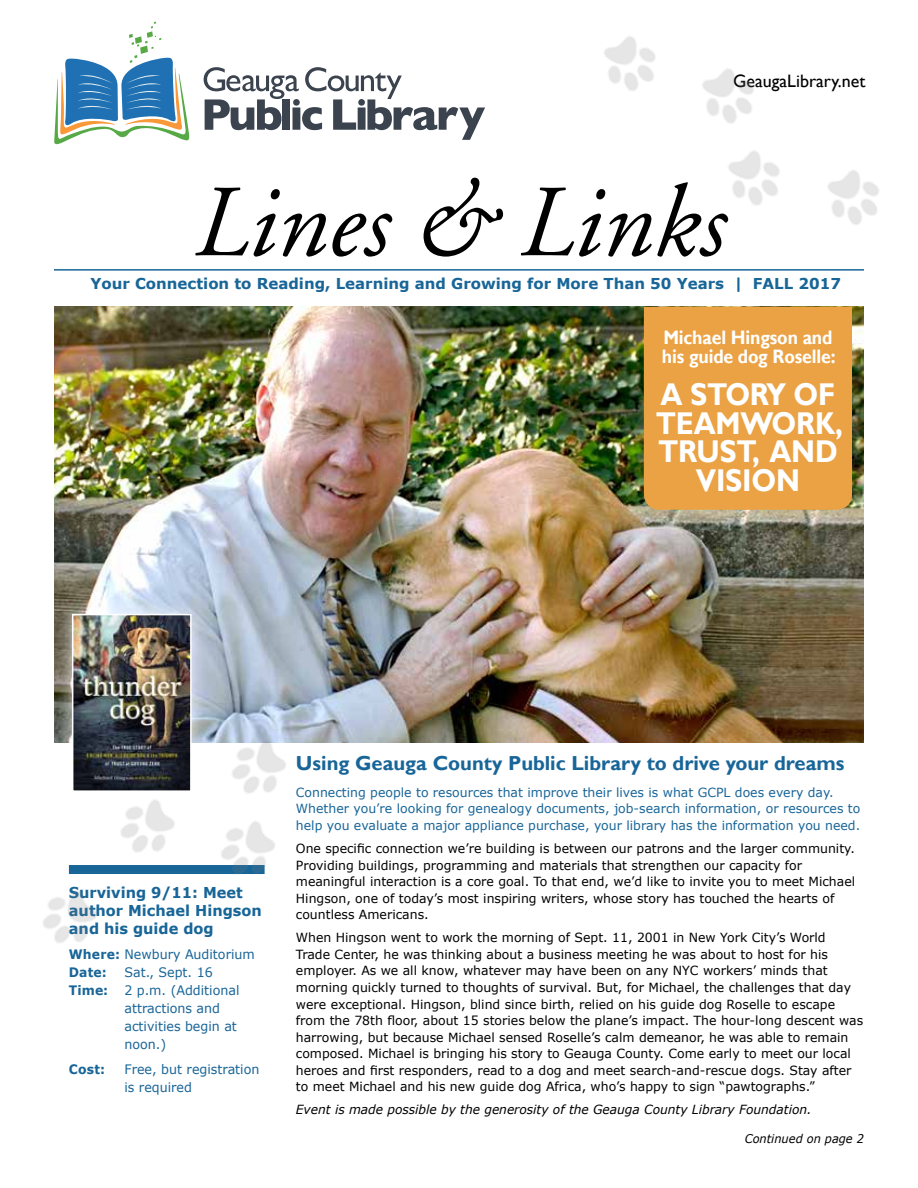
<style>
.page{position:relative;width:918px;height:1188px;background:#fff}
.page>*{position:absolute;margin:0;border:0;box-sizing:border-box;transform-origin:0 0}
.t1{font:italic 102px "Adobe Garamond";color:#000}
.t2{font:700 31.5px/28.5px "Gill Sans";letter-spacing:-.01em;color:#fff;text-align:center;scale:.9 1}
.t3{font:700 20.25px "Gill Sans";color:#186598}
.t4{font:700 19.5px/19.5px "Gill Sans";letter-spacing:-.01em;color:#fff;scale:.91 1}
.t5{font:18px "Gill Sans";color:#000}
.t6{font:700 15px/18px "Verdana";color:#186598}
.t7{font:13.05px/18px "Verdana";color:#186598}
.t8{font:700 13.05px "Verdana";color:#186598;scale:.95 1}
.t9{font:12.6px/16.5px "Verdana";color:#000}
.t10{font:12.6px/16.5px "Verdana";color:#186598}
.t11{font:italic 12.6px "Verdana";color:#000}
.t12{font:italic 12px "Verdana";color:#000;scale:.95 1}
.s1{font-weight:700}
</style>
<div class="page">
<img style="left:604px;top:36px;width:52px;height:55px">
<img style="left:54px;top:307px;width:810px;height:435px">
<div style="left:644px;top:307px;width:208px;height:203px;background:#eaa244"></div>
<div style="left:56px;top:598px;width:152px;height:210px;background:#fff;opacity:.75"></div>
<img style="left:71px;top:613px;width:121px;height:180px">
<hr style="left:54px;top:269px;width:810px;height:2px;background:#186598">
<div style="left:69px;top:865px;width:196px;height:9px;background:#186598"></div>
<svg style="left:204px;top:67px;width:281px;height:73px"></svg>
<svg style="left:54px;top:22px;width:136px;height:123px"></svg>
<img style="left:702px;top:69px;width:52px;height:54px">
<img style="left:728px;top:151px;width:52px;height:54px">
<img style="left:827px;top:170px;width:52px;height:55px">
<img style="left:200px;top:708px;width:107px;height:80px">
<img style="left:196px;top:788px;width:79px;height:86px">
<img style="left:89px;top:767px;width:107px;height:85px">
<img style="left:43px;top:865px;width:54px;height:78px">
<h3 class="t5" style="left:733px;top:70px;width:134px">GeaugaLibrary.net</h3>
<h1 class="t1" style="left:194px;top:168px;width:533px">Lines &amp; Links</h1>
<p class="t6" style="left:90px;top:275px;width:752px">Your Connection to Reading, Learning and Growing for More Than 50 Years | FALL 2017</p>
<h3 class="t4" style="left:662px;top:328px;width:193px">Michael Hingson and his guide dog Roselle:</h3>
<h2 class="t2" style="left:656px;top:381px;width:210px">A STORY OF<br>TEAMWORK,<br>TRUST, AND<br>VISION</h2>
<p class="t6" style="left:69px;top:884px;width:194px">Surviving 9/11: Meet author Michael Hingson and his guide dog</p>
<p class="t7" style="left:69px;top:945px;width:187px"><span class="s1">Where:</span> Newbury Auditorium<br><span class="s1">Date:</span></p>
<p class="t7" style="left:124px;top:963px;width:90px">Sat., Sept. 16</p>
<p class="t7" style="left:69px;top:981px;width:172px"><span class="s1">Time:</span> 2 p.m. (Additional</p>
<p class="t7" style="left:124px;top:999px;width:97px">attractions and</p>
<p class="t7" style="left:124px;top:1017px;width:114px">activities begin at</p>
<p class="t7" style="left:124px;top:1035px;width:43px">noon.)</p>
<p class="t8" style="left:69px;top:1060px;width:40px">Cost:</p>
<p class="t7" style="left:124px;top:1060px;width:137px">Free, but registration is required</p>
<h3 class="t3" style="left:296px;top:751px;width:550px">Using Geauga County Public Library to drive your dreams</h3>
<p class="t10" style="left:296px;top:784px;width:566px">Connecting people to resources that improve their lives is what GCPL does every day.<br>Whether you’re looking for genealogy documents, job-search information, or resources to help you evaluate a major appliance purchase, your library has the information you need.</p>
<p class="t9" style="left:296px;top:840px;width:561px">One specific connection we’re building is between our patrons and the larger community.<br>Providing buildings, programming and materials that strengthen our capacity for meaningful interaction is a core goal. To that end, we’d like to invite you to meet Michael Hingson, one of today’s most inspiring writers, whose story has touched the hearts of countless Americans.</p>
<p class="t9" style="left:296px;top:930px;width:569px">When Hingson went to work the morning of Sept. 11, 2001 in New York City’s World<br>Trade Center, he was thinking about a business meeting he was about to host for his employer. As we all know, whatever may have been on any NYC workers’ minds that morning quickly turned to thoughts of survival. But, for Michael, the challenges that day were exceptional. Hingson, blind since birth, relied on his guide dog Roselle to escape from the 78th floor, about 15 stories below the plane’s impact. The hour-long descent was harrowing, but because Michael sensed Roselle’s calm demeanor, he was able to remain composed. Michael is bringing his story to Geauga County. Come early to meet our local heroes and first responders, read to a dog and meet search-and-rescue dogs. Stay after to meet Michael and his new guide dog Africa, who’s happy to sign “pawtographs.”</p>
<p class="t11" style="left:296px;top:1101px;width:517px">Event is made possible by the generosity of the Geauga County Library Foundation.</p>
<p class="t12" style="left:745px;top:1131px;width:127px">Continued on page 2</p>
</div>
